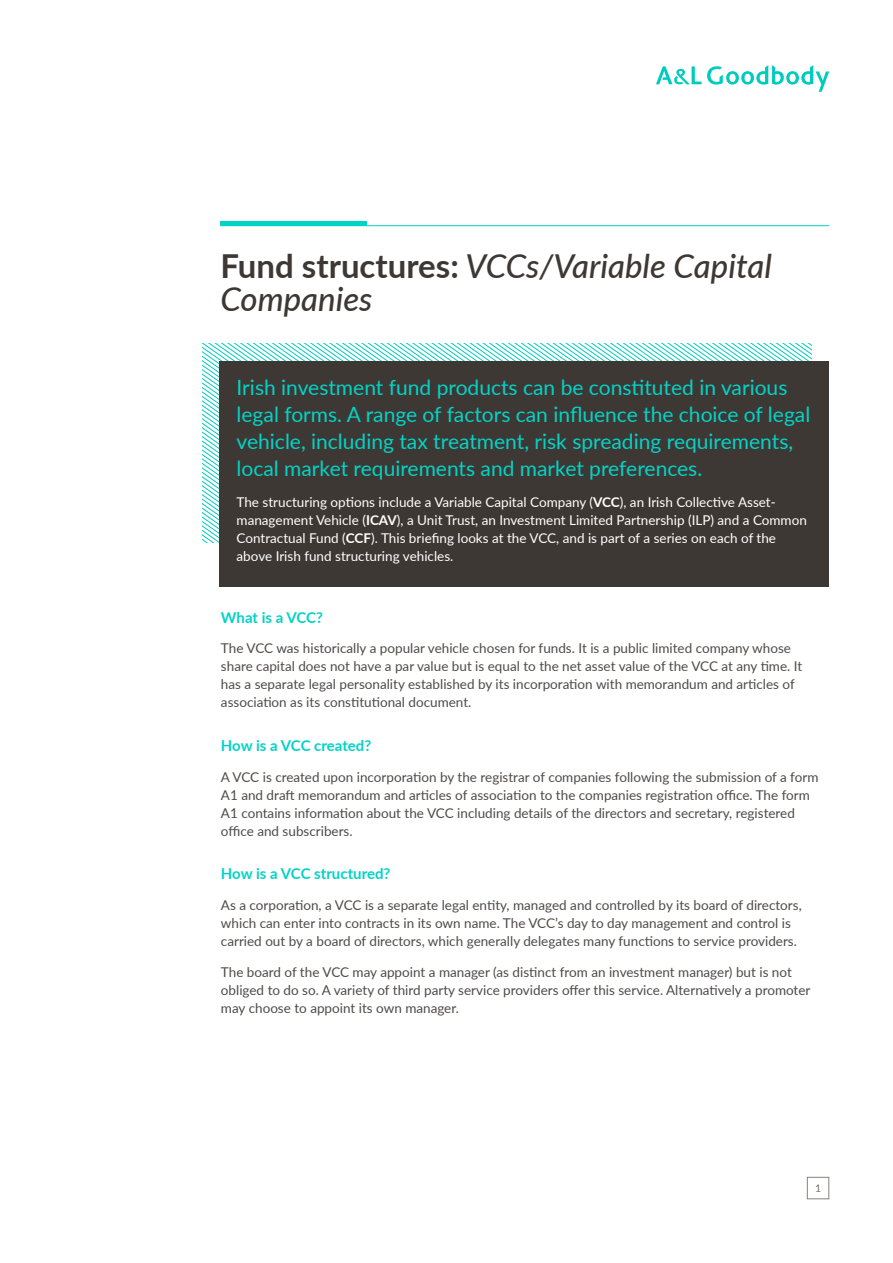
<style>
.page{position:relative;width:893px;height:1263px;background:#fff}
.page>*{position:absolute;margin:0;border:0;box-sizing:border-box;transform-origin:0 0}
.Heading{font:italic 500 33px/33px "Lato";color:#3e3835}
.Intro_green_para{font:21px/27px "Lato";color:#03d3c6}
.Sub_Heading{font:700 15px "Lato";letter-spacing:-.005em;color:#03d3c6}
.Body_Text{font:13.5px/18px "Lato";color:#4f4a47}
.Intro_White_text{font:13.5px/18px "Lato";color:#fff}
.t1{font:10.5px "Lato";color:#736e6c}
.s1{font-weight:700;font-style:normal}
.s2{font-weight:700}
</style>
<div class="page">
<svg style="left:656px;top:66px;width:45px;height:18px"></svg>
<svg style="left:707px;top:65px;width:122px;height:27px"></svg>
<div style="left:807px;top:1177px;width:22px;height:22px;border:1px solid #86817f"></div>
<hr style="left:220px;top:225px;width:609px;height:1px;background:#03d3c6">
<div style="left:220px;top:221px;width:147px;height:5px;background:#03d3c6"></div>
<svg style="left:592px;top:344px;width:220px;height:17px"></svg>
<div style="left:220px;top:361px;width:609px;height:226px;background:#3e3835"></div>
<p class="Heading" style="left:220px;top:248px;width:553px"><span class="s1">Fund structures:</span> VCCs/Variable Capital<br>Companies</p>
<p class="Intro_green_para" style="left:237px;top:373px;width:575px">Irish investment fund products can be constituted in various legal forms. A range of factors can influence the choice of legal vehicle, including tax treatment, risk spreading requirements, local market requirements and market preferences.</p>
<p class="Intro_White_text" style="left:237px;top:492px;width:572px">The structuring options include a Variable Capital Company (<span class="s2">VCC</span>), an Irish Collective Asset&shy;management Vehicle (<span class="s2">ICAV</span>), a Unit Trust, an Investment Limited Partnership (ILP) and a Common Contractual Fund (<span class="s2">CCF</span>). This briefing looks at the VCC, and is part of a series on each of the above Irish fund structuring vehicles.</p>
<p class="Sub_Heading" style="left:221px;top:606px;width:104px">What is a VCC?</p>
<p class="Body_Text" style="left:221px;top:639px;width:583px">The VCC was historically a popular vehicle chosen for funds. It is a public limited company whose share capital does not have a par value but is equal to the net asset value of the VCC at any time. It has a separate legal personality established by its incorporation with memorandum and articles of association as its constitutional document.</p>
<p class="Sub_Heading" style="left:221px;top:734px;width:152px">How is a VCC created?</p>
<p class="Body_Text" style="left:221px;top:767px;width:599px">A VCC is created upon incorporation by the registrar of companies following the submission of a form A1 and draft memorandum and articles of association to the companies registration office. The form A1 contains information about the VCC including details of the directors and secretary, registered office and subscribers.</p>
<p class="Sub_Heading" style="left:221px;top:863px;width:171px">How is a VCC structured?</p>
<p class="Body_Text" style="left:221px;top:895px;width:582px">As a corporation, a VCC is a separate legal entity, managed and controlled by its board of directors, which can enter into contracts in its own name. The VCC’s day to day management and control is carried out by a board of directors, which generally delegates many functions to service providers.</p>
<p class="Body_Text" style="left:221px;top:962px;width:591px">The board of the VCC may appoint a manager (as distinct from an investment manager) but is not obliged to do so. A variety of third party service providers offer this service. Alternatively a promoter may choose to appoint its own manager.</p>
<p class="t1" style="left:815px;top:1181px;width:8px">1</p>
</div>
